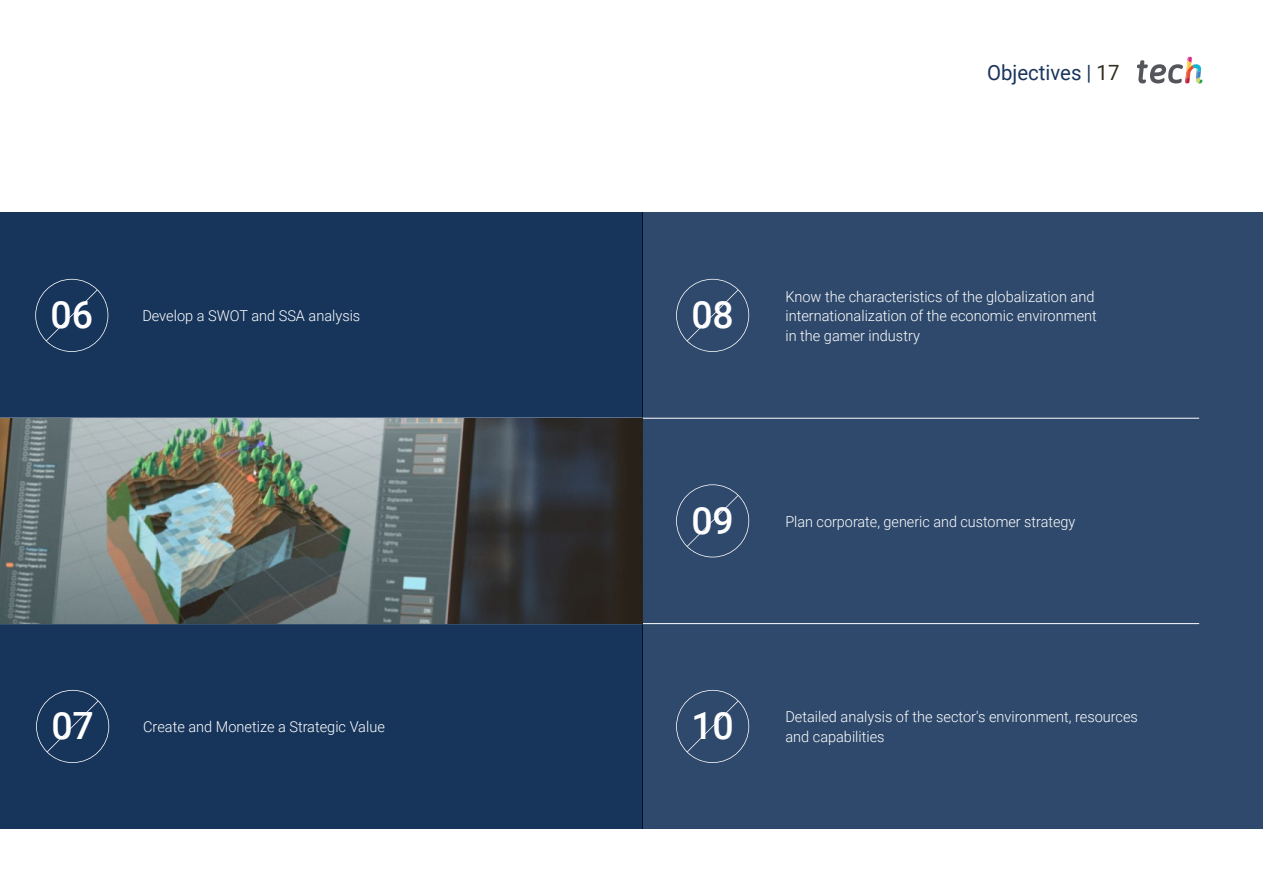
<style>
.page{position:relative;width:1263px;height:893px;background:#fff}
.page>*{position:absolute;margin:0;border:0;box-sizing:border-box;transform-origin:0 0}
.t1{font:500 37.5px "Roboto";color:#fff}
.t2{font:21px "Roboto";color:#1a355c}
.t3{font:300 15px/19.5px "Roboto";color:#fff}
.t4{font:300 15px "Roboto";color:#fff;scale:.96 1}
.s1{color:#312e20}
</style>
<div class="page">
<div style="left:0;top:213px;width:642px;height:616px;background:#17355b"></div>
<div style="left:642px;top:213px;width:621px;height:616px;background:#2e496b"></div>
<svg style="left:35px;top:279px;width:73px;height:73px"></svg>
<svg style="left:676px;top:279px;width:73px;height:73px"></svg>
<svg style="left:36px;top:690px;width:73px;height:73px"></svg>
<svg style="left:676px;top:484px;width:73px;height:73px"></svg>
<svg style="left:676px;top:690px;width:73px;height:73px"></svg>
<hr style="left:0;top:418px;width:1199px;height:1px;background:#fff">
<hr style="left:0;top:623px;width:1199px;height:1px;background:#fff">
<svg style="left:1137px;top:57px;width:65px;height:27px"></svg>
<img style="left:0;top:418px;width:642px;height:206px">
<h2 class="t2" style="left:987px;top:57px;width:134px">Objectives | <span class="s1">17</span></h2>
<h1 class="t1" style="left:50px;top:288px;width:44px">06</h1>
<h1 class="t1" style="left:691px;top:288px;width:44px">08</h1>
<p class="t3" style="left:142px;top:305px;width:219px">Develop a SWOT and SSA analysis</p>
<p class="t3" style="left:785px;top:286px;width:313px">Know the characteristics of the globalization and internationalization of the economic environment in the gamer industry</p>
<h1 class="t1" style="left:691px;top:494px;width:44px">09</h1>
<p class="t4" style="left:785px;top:511px;width:303px">Plan corporate, generic and customer strategy</p>
<h1 class="t1" style="left:51px;top:699px;width:44px">07</h1>
<p class="t3" style="left:143px;top:716px;width:243px">Create and Monetize a Strategic Value</p>
<p class="t3" style="left:785px;top:707px;width:354px">Detailed analysis of the sector's environment, resources and capabilities</p>
<h1 class="t1" style="left:691px;top:699px;width:44px">10</h1>
</div>
